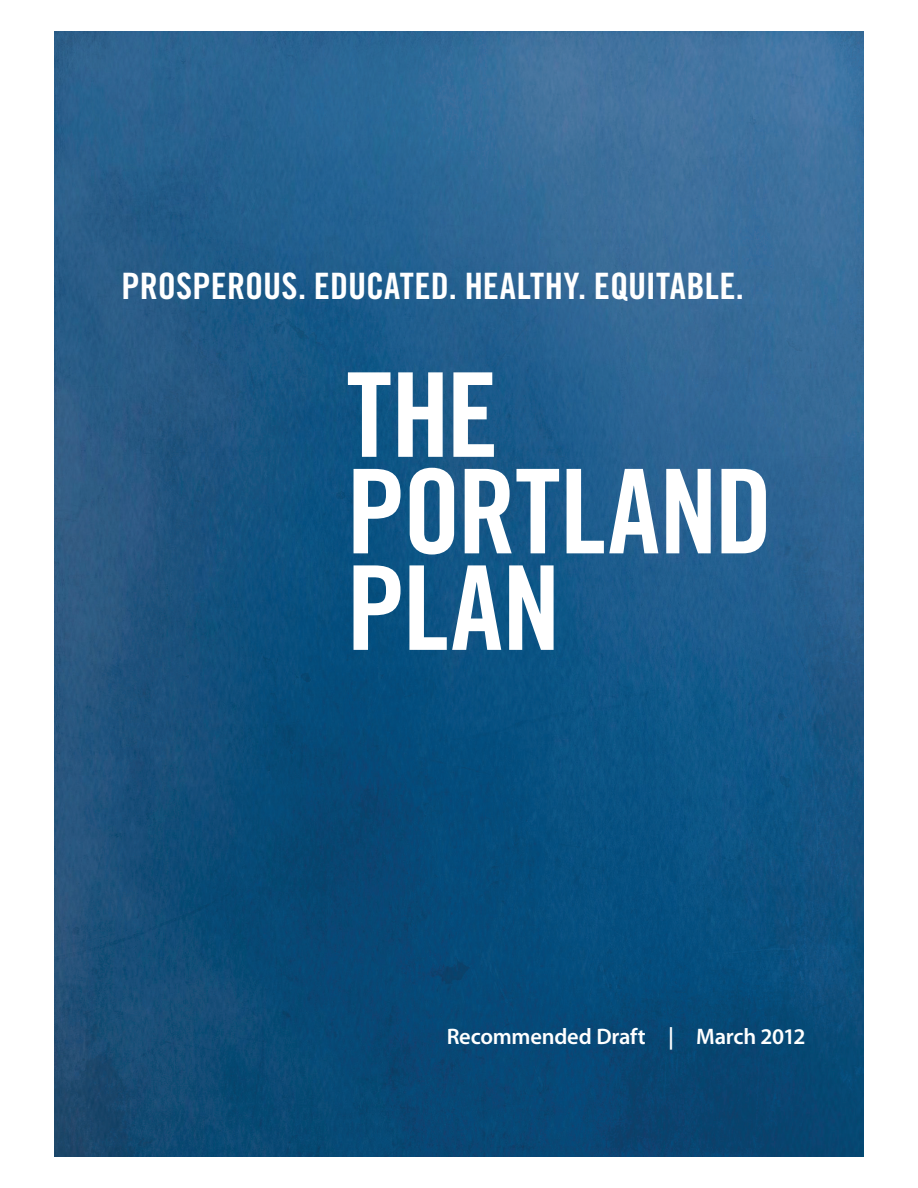
<style>
.page{position:relative;width:918px;height:1188px;background:#fff}
.page>*{position:absolute;margin:0;border:0;box-sizing:border-box;transform-origin:0 0}
.t1{font:117px/96.4px "Trade Gothic LT Std Bd Cn 20";letter-spacing:-.005em;color:#fff}
.t2{font:36.3px "Trade Gothic LT Std Bd Cn 20";color:#fff}
.t3{font:600 22.5px "Myriad Pro";letter-spacing:-.015em;color:#fff}
</style>
<div class="page">
<img style="left:54px;top:32px;width:810px;height:1125px">
<p class="t2" style="left:122px;top:264px;width:624px">PROSPEROUS. EDUCATED. HEALTHY. EQUITABLE.</p>
<h1 class="t1" style="left:346px;top:366px;width:428px">TH E<br>PORTLAND<br>PLAN</h1>
<p class="t3" style="left:447px;top:1022px;width:360px">Recommended Draft | March 2012</p>
</div>
